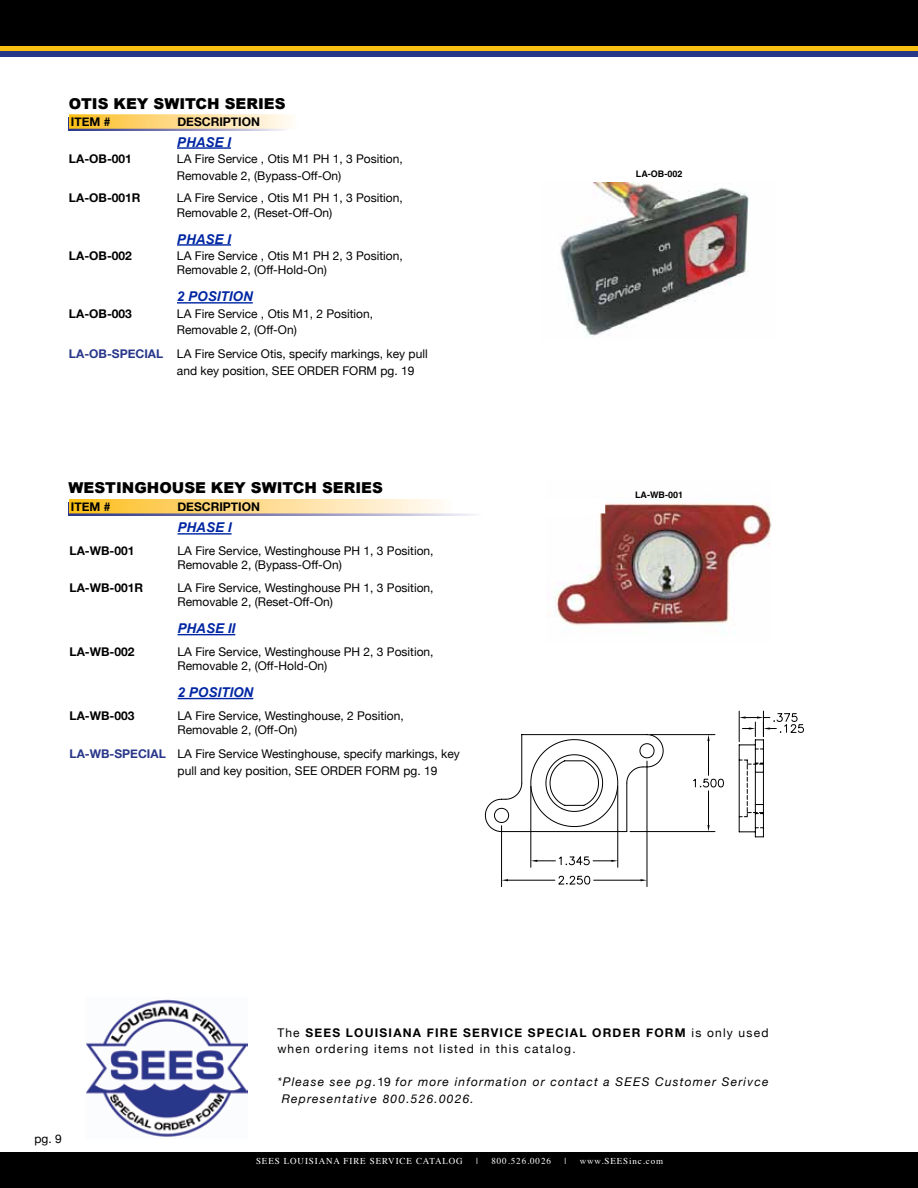
<style>
.page{position:relative;width:918px;height:1188px;background:#fff}
.page>*{position:absolute;margin:0;border:0;box-sizing:border-box;transform-origin:0 0}
.t1{font:900 15px "Arial";color:#000}
.t2{font:italic 700 13.5px "Arial";color:#0026a3}
.t3{font:12px/14.4px "Helvetica Neue";color:#000}
.t4{font:700 12px "Helvetica Neue";color:#000}
.t5{font:12px/16.5px "Helvetica Neue";letter-spacing:.1em;color:#000}
.t6{font:italic 12px/16.5px "Helvetica Neue";letter-spacing:.1em;color:#000}
.t7{font:9px "Times";letter-spacing:.1em;color:#fff}
.t8{font:700 9px "Helvetica";color:#000}
.s1{font-weight:700;color:#293789}
.s2{font-weight:700}
.s3{font-style:normal}
</style>
<div class="page">
<svg style="left:0;top:50px;width:918px;height:6px;background:#4c4d75"></svg>
<div style="left:0;top:0;width:918px;height:50px;background:linear-gradient(to right,#fbbf12,#fbbf12)"></div>
<div style="left:0;top:1153px;width:918px;height:35px;background:#000"></div>
<div style="left:0;top:0;width:918px;height:45px;background:#000"></div>
<img style="left:86px;top:999px;width:161px;height:138px">
<img style="left:560px;top:183px;width:189px;height:155px">
<hr style="left:177px;top:147px;width:54px;height:2px;background:#0026a3">
<hr style="left:177px;top:244px;width:54px;height:2px;background:#0026a3">
<hr style="left:177px;top:302px;width:76px;height:2px;background:#0026a3">
<img style="left:553px;top:503px;width:219px;height:130px">
<svg style="left:485px;top:711px;width:319px;height:176px"></svg>
<hr style="left:178px;top:533px;width:54px;height:2px;background:#0026a3">
<hr style="left:178px;top:634px;width:57px;height:1px;background:#0026a3">
<hr style="left:178px;top:698px;width:75px;height:1px;background:#0026a3">
<svg style="left:69px;top:129px;width:215px;height:2px"></svg>
<svg style="left:72px;top:117px;width:220px;height:9px;background:#fedb8c"></svg>
<div style="left:69px;top:114px;width:355px;height:15px;border:2px solid #fff"></div>
<svg style="left:69px;top:513px;width:519px;height:3px"></svg>
<svg style="left:72px;top:502px;width:530px;height:8px"></svg>
<div style="left:69px;top:499px;width:536px;height:14px;border:2px solid #fff"></div>
<p class="t1" style="left:69px;top:92px;width:218px">OTIS KEY SWITCH SERIES</p>
<p class="t2" style="left:177px;top:133px;width:56px">PHASE I</p>
<p class="t4" style="left:69px;top:151px;width:64px">LA-OB-001</p>
<p class="t3" style="left:177px;top:150px;width:227px;line-height:16.5px">LA Fire Service , Otis M1 PH 1, 3 Position,<br>Removable 2, (Bypass-Off-On)</p>
<p class="t4" style="left:69px;top:190px;width:73px">LA-OB-001R</p>
<p class="t3" style="left:177px;top:190px;width:227px">LA Fire Service , Otis M1 PH 1, 3 Position,<br>Removable 2, (Reset-Off-On)</p>
<p class="t2" style="left:177px;top:230px;width:56px">PHASE I</p>
<p class="t4" style="left:69px;top:248px;width:64px">LA-OB-002</p>
<p class="t3" style="left:177px;top:248px;width:227px">LA Fire Service , Otis M1 PH 2, 3 Position,<br>Removable 2, (Off-Hold-On)</p>
<p class="t2" style="left:177px;top:288px;width:77px">2 POSITION</p>
<p class="t4" style="left:69px;top:306px;width:64px">LA-OB-003</p>
<p class="t3" style="left:177px;top:305px;width:198px;line-height:16.5px">LA Fire Service , Otis M1, 2 Position,<br>Removable 2, (Off-On)</p>
<p class="t3" style="left:177px;top:346px;width:252px;line-height:16.5px;text-indent:-108px"><span class="s1">LA-OB-SPECIAL</span> LA Fire Service Otis, specify markings, key pull and key position, SEE ORDER FORM pg. 19</p>
<p class="t4" style="left:71px;top:114px;width:41px">ITEM #</p>
<p class="t4" style="left:177px;top:114px;width:84px">DESCRIPTION</p>
<p class="t1" style="left:69px;top:477px;width:316px">WESTINGHOUSE KEY SWITCH SERIES</p>
<p class="t4" style="left:71px;top:499px;width:41px">ITEM #</p>
<p class="t4" style="left:177px;top:499px;width:84px">DESCRIPTION</p>
<p class="t2" style="left:178px;top:519px;width:56px">PHASE I</p>
<p class="t4" style="left:70px;top:543px;width:66px">LA-WB-001</p>
<p class="t3" style="left:178px;top:543px;width:258px">LA Fire Service, Westinghouse PH 1, 3 Position,<br>Removable 2, (Bypass-Off-On)</p>
<p class="t4" style="left:70px;top:580px;width:75px">LA-WB-001R</p>
<p class="t3" style="left:178px;top:580px;width:258px">LA Fire Service, Westinghouse PH 1, 3 Position,<br>Removable 2, (Reset-Off-On)</p>
<p class="t2" style="left:178px;top:620px;width:59px">PHASE II</p>
<p class="t4" style="left:70px;top:644px;width:66px">LA-WB-002</p>
<p class="t3" style="left:178px;top:644px;width:258px">LA Fire Service, Westinghouse PH 2, 3 Position,<br>Removable 2, (Off-Hold-On)</p>
<p class="t2" style="left:178px;top:684px;width:77px">2 POSITION</p>
<p class="t4" style="left:70px;top:708px;width:66px">LA-WB-003</p>
<p class="t3" style="left:178px;top:708px;width:228px">LA Fire Service, Westinghouse, 2 Position,<br>Removable 2, (Off-On)</p>
<p class="t3" style="left:178px;top:745px;width:284px;line-height:16.5px;text-indent:-108px"><span class="s1">LA-WB-SPECIAL</span> LA Fire Service Westinghouse, specify markings, key pull and key position, SEE ORDER FORM pg. 19</p>
<p class="t8" style="left:636px;top:168px;width:48px">LA-OB-002</p>
<p class="t8" style="left:635px;top:489px;width:49px">LA-WB-001</p>
<p class="t3" style="left:34px;top:1131px;width:29px">pg. 9</p>
<p class="t5" style="left:277px;top:1024px;width:493px">The <span class="s2">SEES LOUISIANA FIRE SERVICE SPECIAL ORDER FORM</span> is only used when ordering items not listed in this catalog.</p>
<p class="t6" style="left:282px;top:1073px;width:488px;text-indent:-5px">*Please see pg.<span class="s3">19</span> for more information or contact a SEES Customer Serivce<br>Representative 800.526.0026.</p>
<p class="t7" style="left:256px;top:1153px;width:208px">SEES LOUISIANA FIRE SERVICE CATALOG</p>
<p class="t7" style="left:476px;top:1153px;width:3px">|</p>
<p class="t7" style="left:492px;top:1153px;width:61px">800.526.0026</p>
<p class="t7" style="left:564px;top:1153px;width:3px">|</p>
<p class="t7" style="left:580px;top:1153px;width:85px">www.SEESinc.com</p>
</div>
